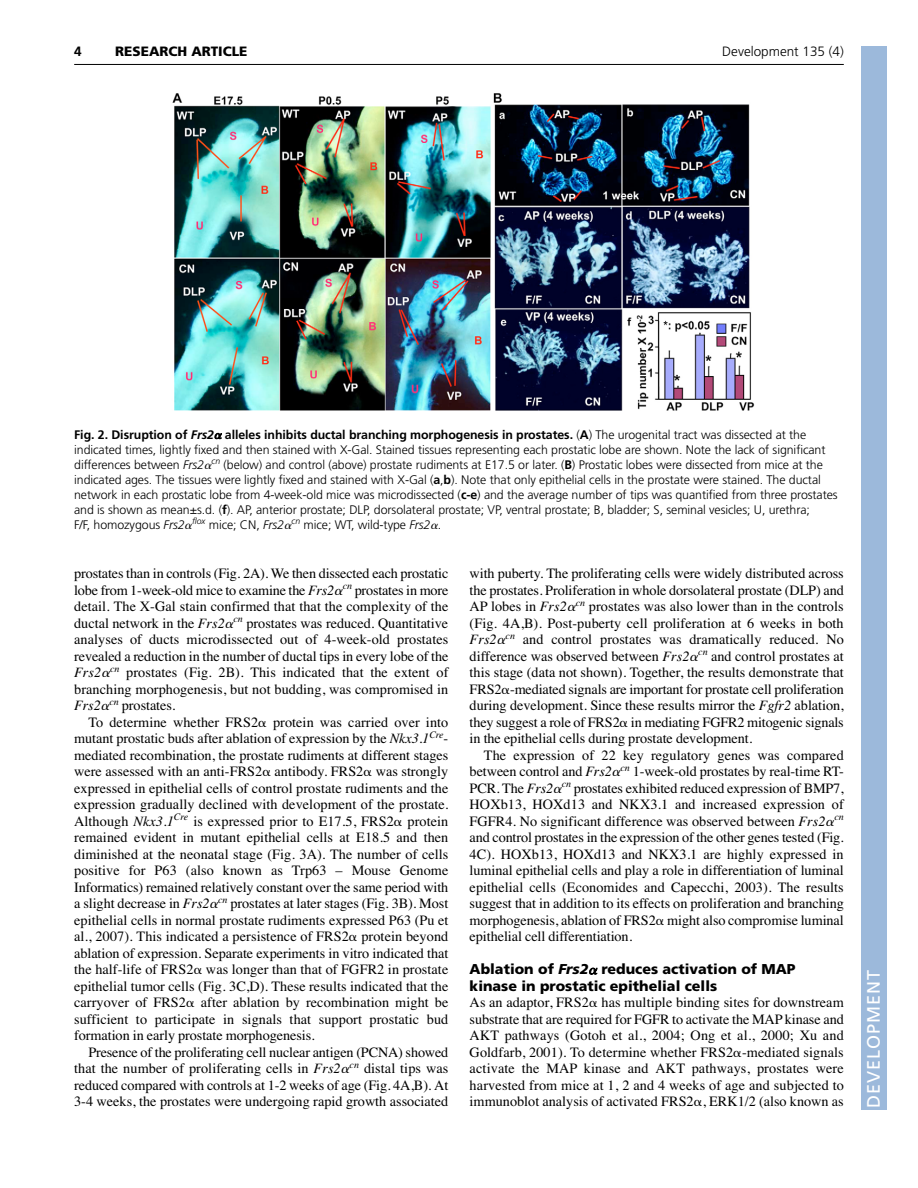
<style>
.page{position:relative;width:918px;height:1188px;background:#fff}
.page>*{position:absolute;margin:0;border:0;box-sizing:border-box;transform-origin:0 0}
.t1{font:18px "Frutiger LT Std";letter-spacing:.055em;color:#fff}
.t2{font:14.25px/16.5px "Times";letter-spacing:-.005em;color:#000;text-align:justify}
.t3{font:900 14.25px/16.5px "Frutiger LT Std";color:#000}
.t4{font:300 13.5px "Frutiger LT Std";color:#000}
.t5{font:900 13.5px "Frutiger LT Std";color:#000}
.t6{font:700 13.5px "Frutiger LT Std";color:#000}
.t7{font:300 12.3px/15px "Frutiger LT Std";letter-spacing:-.005em;color:#000}
.s1{font-weight:700}
.s2{font-weight:700;font-style:italic}
.s3{font-family:"Mathematical Pi One";font-weight:400;font-style:italic}
.s4{font-style:italic}
.s5{font-family:"Mathematical Pi One";font-style:italic}
.s6{font-family:"Mathematical Pi One"}
</style>
<div class="page">
<hr style="left:74px;top:64px;width:770px;height:1px;background:#000">
<img style="left:172px;top:93px;width:583px;height:318px">
<div style="left:861px;top:46px;width:25px;height:1064px;background:#9cb9db"></div>
<p class="t6" style="left:74px;top:46px;width:9px">4</p>
<p class="t5" style="left:115px;top:46px;width:134px">RESEARCH ARTICLE</p>
<p class="t4" style="left:722px;top:46px;width:123px">Development 135 (4)</p>
<p class="t7" style="left:74px;top:428px;width:765px"><span class="s1">Fig. 2. Disruption of</span> <span class="s2">Frs2</span><span class="s3">-</span><span class="s1">alleles inhibits ductal branching morphogenesis in prostates.</span> (<span class="s1">A</span>) The urogenital tract was dissected at the indicated times, lightly fixed and then stained with X-Gal. Stained tissues representing each prostatic lobe are shown. Note the lack of significant differences between <span class="s4">Frs2</span><span class="s3">-</span><sup>cn</sup> (below) and control (above) prostate rudiments at E17.5 or later. (<span class="s1">B</span>) Prostatic lobes were dissected from mice at the indicated ages. The tissues were lightly fixed and stained with X-Gal (<span class="s1">a</span>,<span class="s1">b</span>). Note that only epithelial cells in the prostate were stained. The ductal network in each prostatic lobe from 4-week-old mice was microdissected (<span class="s1">c-e</span>) and the average number of tips was quantified from three prostates and is shown as mean±s.d. (<span class="s1">f</span>). AP, anterior prostate; DLP, dorsolateral prostate; VP, ventral prostate; B, bladder; S, seminal vesicles; U, urethra;<br>F/F, homozygous <span class="s4">Frs2</span><span class="s3">-</span><sup>flox</sup> mice; CN, <span class="s4">Frs2</span><span class="s3">-</span><sup>cn</sup> mice; WT, wild-type <span class="s4">Frs2</span><span class="s3">-</span>.</p>
<p class="t2" style="left:74px;top:567px;width:376px">prostates than in controls (Fig. 2A). We then dissected each prostatic lobe from 1-week-old mice to examine the <span class="s4">Frs2</span><span class="s5">-</span><sup>cn</sup> prostates in more detail. The X-Gal stain confirmed that that the complexity of the ductal network in the <span class="s4">Frs2</span><span class="s5">-</span><sup>cn</sup> prostates was reduced. Quantitative analyses of ducts microdissected out of 4-week-old prostates revealed a reduction in the number of ductal tips in every lobe of the <span class="s4">Frs2</span><span class="s5">-</span><sup>cn</sup> prostates (Fig. 2B). This indicated that the extent of branching morphogenesis, but not budding, was compromised in <span class="s4">Frs2</span><span class="s5">-</span><sup>cn</sup> prostates.</p>
<p class="t2" style="left:74px;top:715px;width:376px;text-indent:14px">To determine whether FRS2<span class="s6">-</span> protein was carried over into mutant prostatic buds after ablation of expression by the <span class="s4">Nkx3.1</span><sup>Cre&shy;</sup>mediated recombination, the prostate rudiments at different stages were assessed with an anti-FRS2<span class="s6">-</span> antibody. FRS2<span class="s6">-</span> was strongly expressed in epithelial cells of control prostate rudiments and the expression gradually declined with development of the prostate.<br>Although <span class="s4">Nkx3.1</span><sup>Cre</sup> is expressed prior to E17.5, FRS2<span class="s6">-</span> protein remained evident in mutant epithelial cells at E18.5 and then diminished at the neonatal stage (Fig. 3A). The number of cells positive for P63 (also known as Trp63 – Mouse Genome Informatics) remained relatively constant over the same period with a slight decrease in <span class="s4">Frs2</span><span class="s5">-</span><sup>cn</sup> prostates at later stages (Fig. 3B). Most epithelial cells in normal prostate rudiments expressed P63 (Pu et al., 2007). This indicated a persistence of FRS2<span class="s6">-</span> protein beyond ablation of expression. Separate experiments in vitro indicated that the half-life of FRS2<span class="s6">-</span> was longer than that of FGFR2 in prostate epithelial tumor cells (Fig. 3C,D). These results indicated that the carryover of FRS2<span class="s6">-</span> after ablation by recombination might be sufficient to participate in signals that support prostatic bud formation in early prostate morphogenesis.</p>
<p class="t2" style="left:74px;top:1045px;width:376px;text-indent:14px">Presence of the proliferating cell nuclear antigen (PCNA) showed that the number of proliferating cells in <span class="s4">Frs2</span><span class="s5">-</span><sup>cn</sup> distal tips was reduced compared with controls at 1-2 weeks of age (Fig. 4A,B). At 3-4 weeks, the prostates were undergoing rapid growth associated</p>
<p class="t2" style="left:470px;top:567px;width:376px">with puberty. The proliferating cells were widely distributed across the prostates. Proliferation in whole dorsolateral prostate (DLP) and AP lobes in <span class="s4">Frs2</span><span class="s5">-</span><sup>cn</sup> prostates was also lower than in the controls (Fig. 4A,B). Post-puberty cell proliferation at 6 weeks in both <span class="s4">Frs2</span><span class="s5">-</span><sup>cn</sup> and control prostates was dramatically reduced. No difference was observed between <span class="s4">Frs2</span><span class="s5">-</span><sup>cn</sup> and control prostates at this stage (data not shown). Together, the results demonstrate that FRS2<span class="s6">-</span>-mediated signals are important for prostate cell proliferation during development. Since these results mirror the <span class="s4">Fgfr2</span> ablation, they suggest a role of FRS2<span class="s6">-</span> in mediating FGFR2 mitogenic signals in the epithelial cells during prostate development.</p>
<p class="t2" style="left:470px;top:748px;width:376px;text-indent:14px">The expression of 22 key regulatory genes was compared between control and <span class="s4">Frs2</span><span class="s5">-</span><sup>cn</sup> 1-week-old prostates by real-time RT-PCR. The <span class="s4">Frs2</span><span class="s5">-</span><sup>cn</sup> prostates exhibited reduced expression of BMP7, HOXb13, HOXd13 and NKX3.1 and increased expression of FGFR4. No significant difference was observed between <span class="s4">Frs2</span><span class="s5">-</span><sup>cn </sup>and control prostates in the expression of the other genes tested (Fig.<br>4C). HOXb13, HOXd13 and NKX3.1 are highly expressed in luminal epithelial cells and play a role in differentiation of luminal epithelial cells (Economides and Capecchi, 2003). The results suggest that in addition to its effects on proliferation and branching morphogenesis, ablation of FRS2<span class="s6">-</span> might also compromise luminal epithelial cell differentiation.</p>
<p class="t3" style="left:470px;top:962px;width:328px">Ablation of <span class="s4">Frs2</span><span class="s3">-</span>reduces activation of MAP kinase in prostatic epithelial cells</p>
<p class="t2" style="left:470px;top:996px;width:376px">As an adaptor, FRS2<span class="s6">-</span> has multiple binding sites for downstream substrate that are required for FGFR to activate the MAP kinase and AKT pathways (Gotoh et al., 2004; Ong et al., 2000; Xu and Goldfarb, 2001). To determine whether FRS2<span class="s6">-</span>-mediated signals activate the MAP kinase and AKT pathways, prostates were harvested from mice at 1, 2 and 4 weeks of age and subjected to immunoblot analysis of activated FRS2<span class="s6">-</span>, ERK1/2 (also known as</p>
<p class="t1" style="left:863px;top:1108px;width:140px;rotate:-90deg">DEVELOPMENT</p>
</div>
